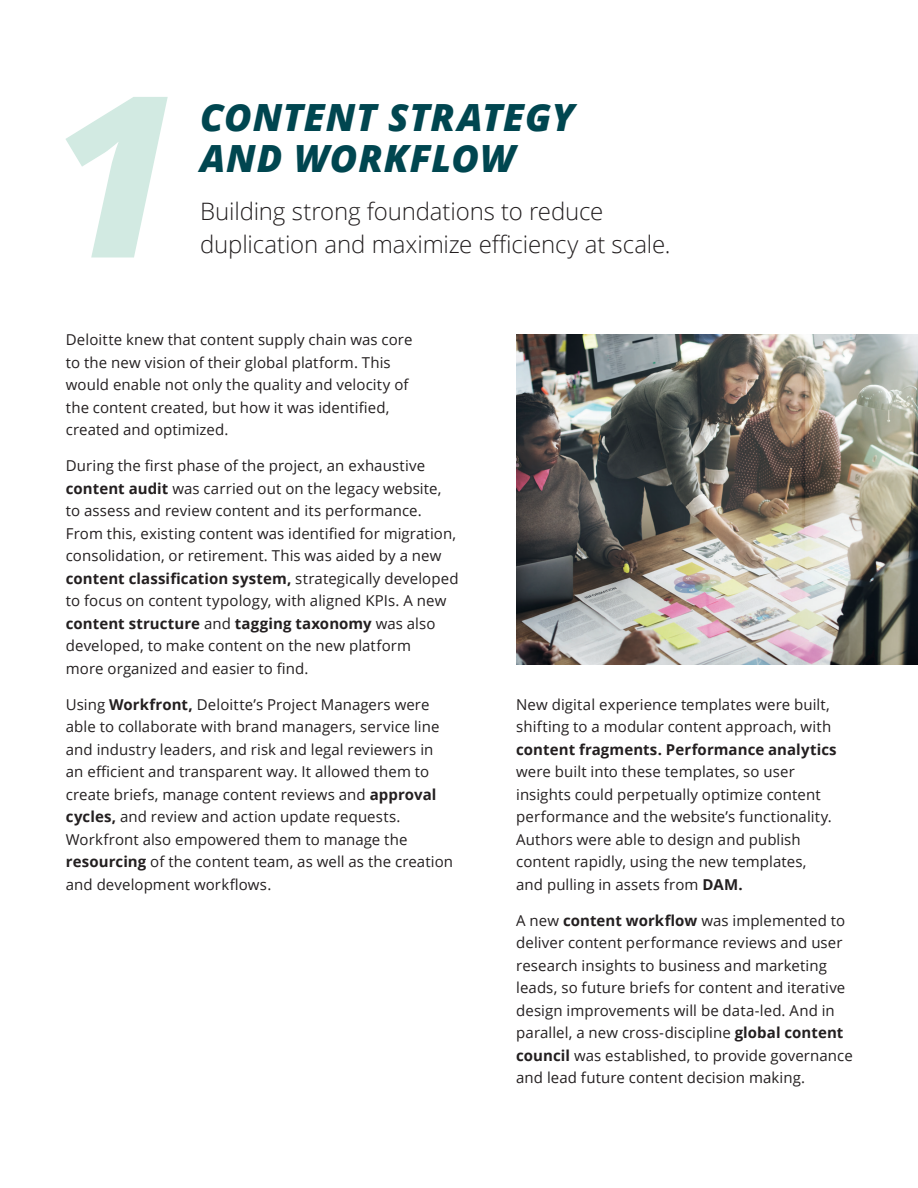
<style>
.page{position:relative;width:918px;height:1188px;background:#fff}
.page>*{position:absolute;margin:0;border:0;box-sizing:border-box;transform-origin:0 0}
.t1{font:italic 800 225px "Open Sans";color:#d2eae2}
.t2{font:italic 800 37.5px/40.5px "Open Sans";letter-spacing:.02em;color:#004650}
.t3{font:300 24px/33px "Open Sans";letter-spacing:-.005em;color:#231f20}
.t4{font:15px/22.5px "Open Sans";letter-spacing:.005em;color:#231f20}
.t5{font:700 15px "Open Sans";letter-spacing:.005em;color:#231f20}
.s1{font-weight:700}
</style>
<div class="page">
<img style="left:517px;top:334px;width:401px;height:330px">
<h1 class="t1" style="left:49px;top:5px;width:132px">1</h1>
<h2 class="t2" style="left:200px;top:96px;width:376px">CONTENT STRATEGY<br>AND WORKFLOW</h2>
<h3 class="t3" style="left:200px;top:194px;width:472px">Building strong foundations to reduce duplication and maximize efficiency at scale.</h3>
<p class="t4" style="left:66px;top:328px;width:348px">Deloitte knew that content supply chain was core to the new vision of their global platform. This would enable not only the quality and velocity of the content created, but how it was identified, created and optimized.</p>
<p class="t4" style="left:66px;top:454px;width:394px">During the first phase of the project, an exhaustive <span class="s1">content audit</span> was carried out on the legacy website, to assess and review content and its performance.<br>From this, existing content was identified for migration, consolidation, or retirement. This was aided by a new <span class="s1">content classification system,</span> strategically developed to focus on content typology, with aligned KPIs. A new <span class="s1">content structure</span> and <span class="s1">tagging taxonomy</span> was also developed, to make content on the new platform<br>more organized and easier to find.</p>
<p class="t4" style="left:66px;top:692px;width:389px">Using <span class="s1">Workfront,</span> Deloitte’s Project Managers were able to collaborate with brand managers, service line and industry leaders, and risk and legal reviewers in an efficient and transparent way. It allowed them to create briefs, manage content reviews and <span class="s1">approval cycles,</span> and review and action update requests.<br>Workfront also empowered them to manage the <span class="s1">resourcing</span> of the content team, as well as the creation and development workflows.</p>
<p class="t4" style="left:516px;top:693px;width:317px">New digital experience templates were built, shifting to a modular content approach, with</p>
<p class="t5" style="left:516px;top:739px;width:322px">content fragments. Performance analytics</p>
<p class="t4" style="left:516px;top:760px;width:317px">were built into these templates, so user insights could perpetually optimize content performance and the website’s functionality.<br>Authors were able to design and publish content rapidly, using the new templates, and pulling in assets from <span class="s1">DAM.</span></p>
<p class="t4" style="left:516px;top:909px;width:338px">A new <span class="s1">content workflow</span> was implemented to deliver content performance reviews and user research insights to business and marketing leads, so future briefs for content and iterative design improvements will be data-led. And in parallel, a new cross-discipline <span class="s1">global content council</span> was established, to provide governance and lead future content decision making.</p>
</div>
